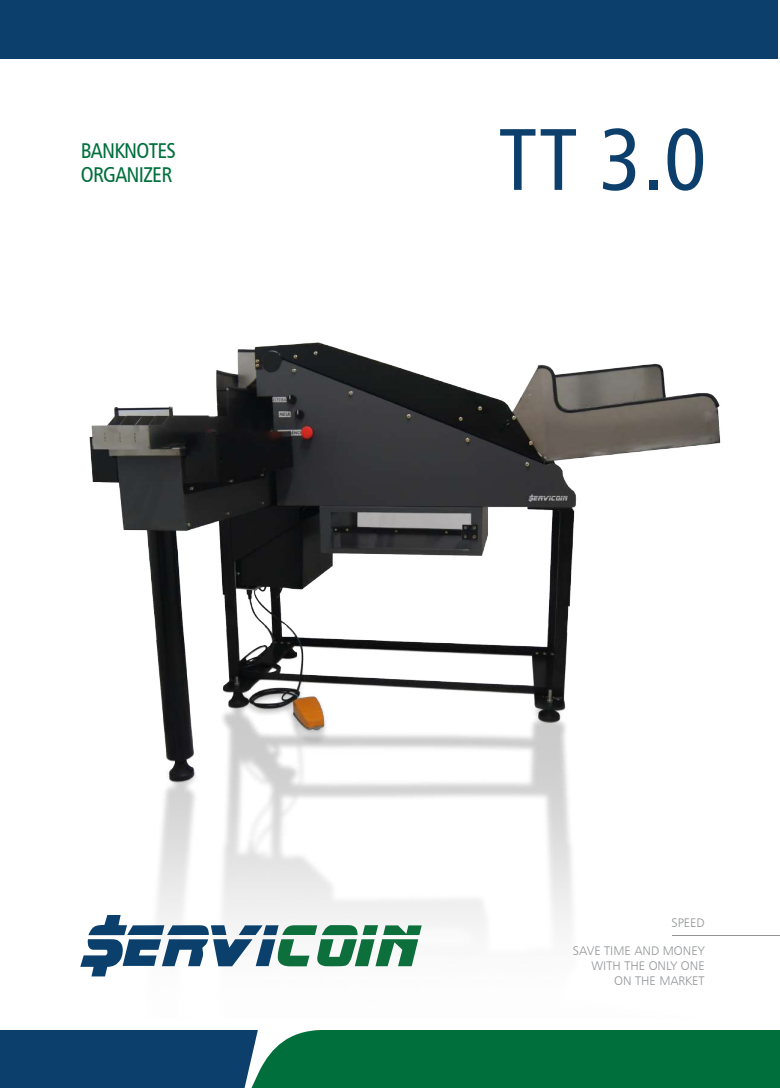
<style>
.page{position:relative;width:780px;height:1088px;background:#fff}
.page>*{position:absolute;margin:0;border:0;box-sizing:border-box;transform-origin:0 0}
.t1{font:87.5px "Humanist 777 BT Roman Condensed B";color:#0c3f6c}
.t2{font:21.5px/23.8px "Humanist 777 BT Roman Condensed B";letter-spacing:-.035em;color:#006f3c}
.t3{font:12.5px/27.5px "Humanist 777 BT Light B";color:#929497;text-align:right}
</style>
<div class="page">
<img style="left:89px;top:342px;width:632px;height:635px">
<div style="left:0;top:0;width:777px;height:58px;background:#0c3f6c"></div>
<svg style="left:0;top:1030px;width:780px;height:58px"></svg>
<svg style="left:80px;top:915px;width:341px;height:61px"></svg>
<hr style="left:672px;top:935px;width:108px;height:1px;background:#929497">
<h2 class="t2" style="left:81px;top:138px;width:97px">BANKNOTES<br>ORGANIZER</h2>
<h1 class="t1" style="left:498px;top:105px;width:210px">TT 3.0</h1>
<p class="t3" style="left:573px;top:909px;width:133px">SPEED<br>SAVE TIME AND MONEY</p>
<p class="t3" style="left:591px;top:957px;width:114px;line-height:15px">WITH THE ONLY ONE<br>ON THE MARKET</p>
</div>
